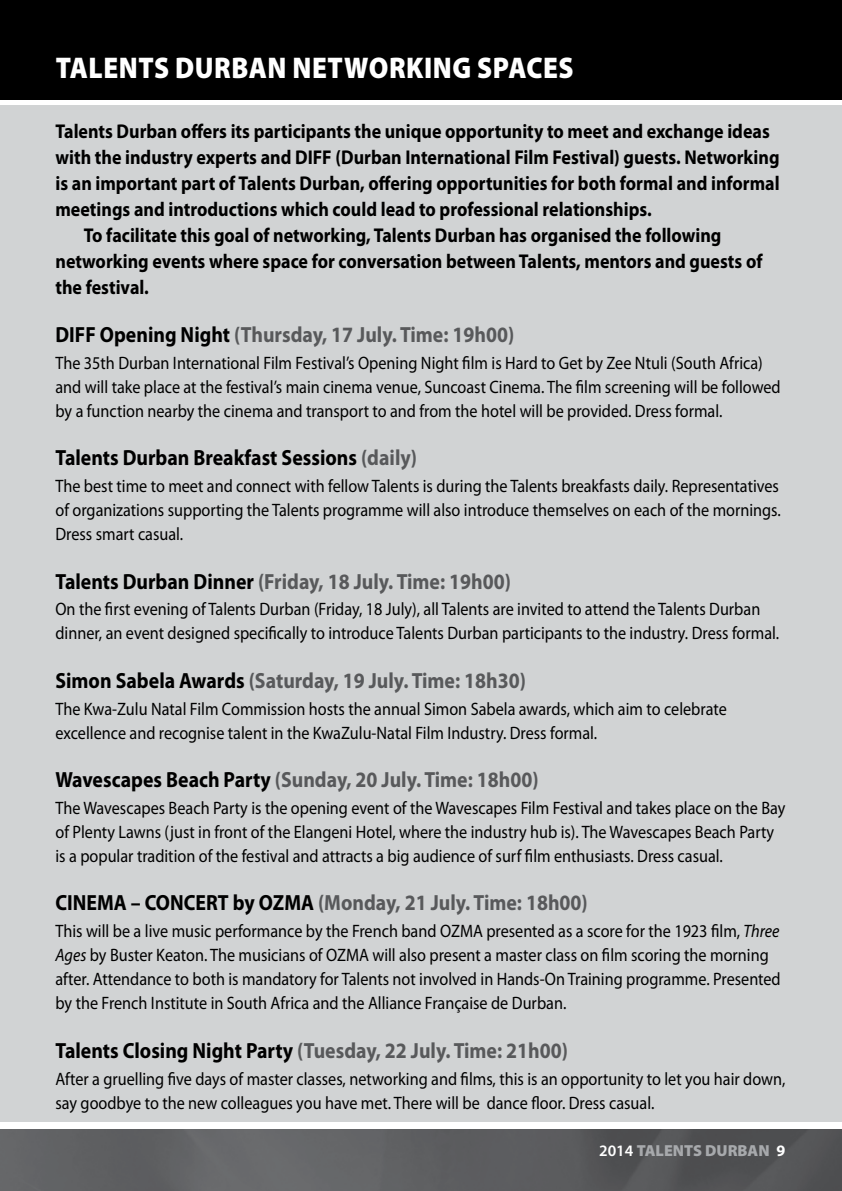
<style>
.page{position:relative;width:842px;height:1191px;background:#fff}
.page>*{position:absolute;margin:0;border:0;box-sizing:border-box;transform-origin:0 0}
.t1{font:900 30px "Myriad Pro";letter-spacing:.02em;color:#fff;scale:.9 1}
.t2{font:700 22px "Myriad Pro";color:#58595b;scale:.9 1}
.t3{font:700 22px "Myriad Pro";color:#000;scale:.9 1}
.t4{font:700 20px "Myriad Pro";color:#000;scale:.9 1}
.t5{font:18px/24px "Myriad Pro";color:#000;scale:.9 1}
.t6{font:900 16px "Myriad Pro";color:#a7a9ac}
.s1{color:#000}
.s2{color:#58595b}
.s3{font-style:italic}
.s4{font-weight:600;color:#fff}
.s5{font-weight:700;color:#fff}
</style>
<div class="page">
<img style="left:0;top:1129px;width:842px;height:62px">
<div style="left:1px;top:105px;width:841px;height:1016px;background:#d1d3d4"></div>
<div style="left:0;top:0;width:842px;height:99px;background:#000"></div>
<h1 class="t1" style="left:56px;top:51px;width:35px">TALENTS</h1>
<h1 class="t1" style="left:175px;top:51px;width:43px">DURBAN</h1>
<h1 class="t1" style="left:292px;top:51px;width:44px">NETWOR</h1>
<h1 class="t1" style="left:406px;top:51px;width:38px">KING</h1>
<h1 class="t1" style="left:477px;top:51px;width:90px">SPACES</h1>
<p class="t4" style="left:55px;top:118px;width:795px">Talents Durban offers its participants the unique opportunity to meet and exchange ideas</p>
<p class="t4" style="left:55px;top:144px;width:806px">with the industry experts and DIFF (Durban International Film Festival) guests. Networking</p>
<p class="t4" style="left:55px;top:170px;width:806px">is an important part of Talents Durban, offering opportunities for both formal and informal</p>
<p class="t4" style="left:55px;top:196px;width:664px">meetings and introductions which could lead to professional relationships.</p>
<p class="t4" style="left:84px;top:222px;width:710px">To facilitate this goal of networking, Talents Durban has organised the following</p>
<p class="t4" style="left:55px;top:248px;width:787px">networking events where space for conversation between Talents, mentors and guests of</p>
<p class="t4" style="left:55px;top:274px;width:105px">the festival.</p>
<p class="t2" style="left:55px;top:320px;width:511px"><span class="s1">DIFF Opening Night</span> (Thursday, 17 July. Time: 19h00)</p>
<p class="t5" style="left:55px;top:350px;width:807px">The 35th Durban International Film Festival’s Opening Night film is Hard to Get by Zee Ntuli (South Africa) and will take place at the festival’s main cinema venue, Suncoast Cinema. The film screening will be followed by a function nearby the cinema and transport to and from the hotel will be provided. Dress formal.</p>
<p class="t3" style="left:55px;top:443px;width:403px">Talents Durban Breakfast Sessions <span class="s2">(daily)</span></p>
<p class="t5" style="left:55px;top:474px;width:807px;text-align:justify">The best time to meet and connect with fellow Talents is during the Talents breakfasts daily. Representatives of organizations supporting the Talents programme will also introduce themselves on each of the mornings.<br>Dress smart casual.</p>
<p class="t2" style="left:55px;top:567px;width:507px"><span class="s1">Talents Durban Dinner</span> (Friday, 18 July. Time: 19h00)</p>
<p class="t5" style="left:55px;top:597px;width:806px">On the first evening of Talents Durban (Friday, 18 July), all Talents are invited to attend the Talents Durban dinner, an event designed specifically to introduce Talents Durban participants to the industry. Dress formal.</p>
<p class="t2" style="left:55px;top:666px;width:524px"><span class="s1">Simon Sabela Awards</span> (Saturday, 19 July. Time: 18h30)</p>
<p class="t5" style="left:55px;top:696px;width:747px">The Kwa-Zulu Natal Film Commission hosts the annual Simon Sabela awards, which aim to celebrate excellence and recognise talent in the KwaZulu-Natal Film Industry. Dress formal.</p>
<p class="t2" style="left:55px;top:765px;width:538px"><span class="s1">Wavescapes Beach Party</span> (Sunday, 20 July. Time: 18h00)</p>
<p class="t5" style="left:55px;top:795px;width:813px">The Wavescapes Beach Party is the opening event of the Wavescapes Film Festival and takes place on the Bay of Plenty Lawns (just in front of the Elangeni Hotel, where the industry hub is). The Wavescapes Beach Party is a popular tradition of the festival and attracts a big audience of surf film enthusiasts. Dress casual.</p>
<p class="t3" style="left:55px;top:888px;width:35px">CINEM</p>
<p class="t3" style="left:114px;top:888px;width:49px">A – CONCER</p>
<p class="t2" style="left:218px;top:888px;width:413px"><span class="s1">T by OZMA</span> (Monday, 21 July. Time: 18h00)</p>
<p class="t5" style="left:55px;top:919px;width:807px">This will be a live music performance by the French band OZMA presented as a score for the 1923 film, <span class="s3">Three Ages</span> by Buster Keaton. The musicians of OZMA will also present a master class on film scoring the morning after. Attendance to both is mandatory for Talents not involved in Hands-On Training programme. Presented by the French Institute in South Africa and the Alliance Française de Durban.</p>
<p class="t2" style="left:55px;top:1036px;width:571px"><span class="s1">Talents Closing Night Party</span> (Tuesday, 22 July. Time: 21h00)</p>
<p class="t5" style="left:55px;top:1066px;width:812px">After a gruelling five days of master classes, networking and films, this is an opportunity to let you hair down, say goodbye to the new colleagues you have met. There will be dance floor. Dress casual.</p>
<p class="t6" style="left:599px;top:1142px;width:188px"><span class="s4">2014</span> TALENTS DURBAN <span class="s5">9</span></p>
</div>
